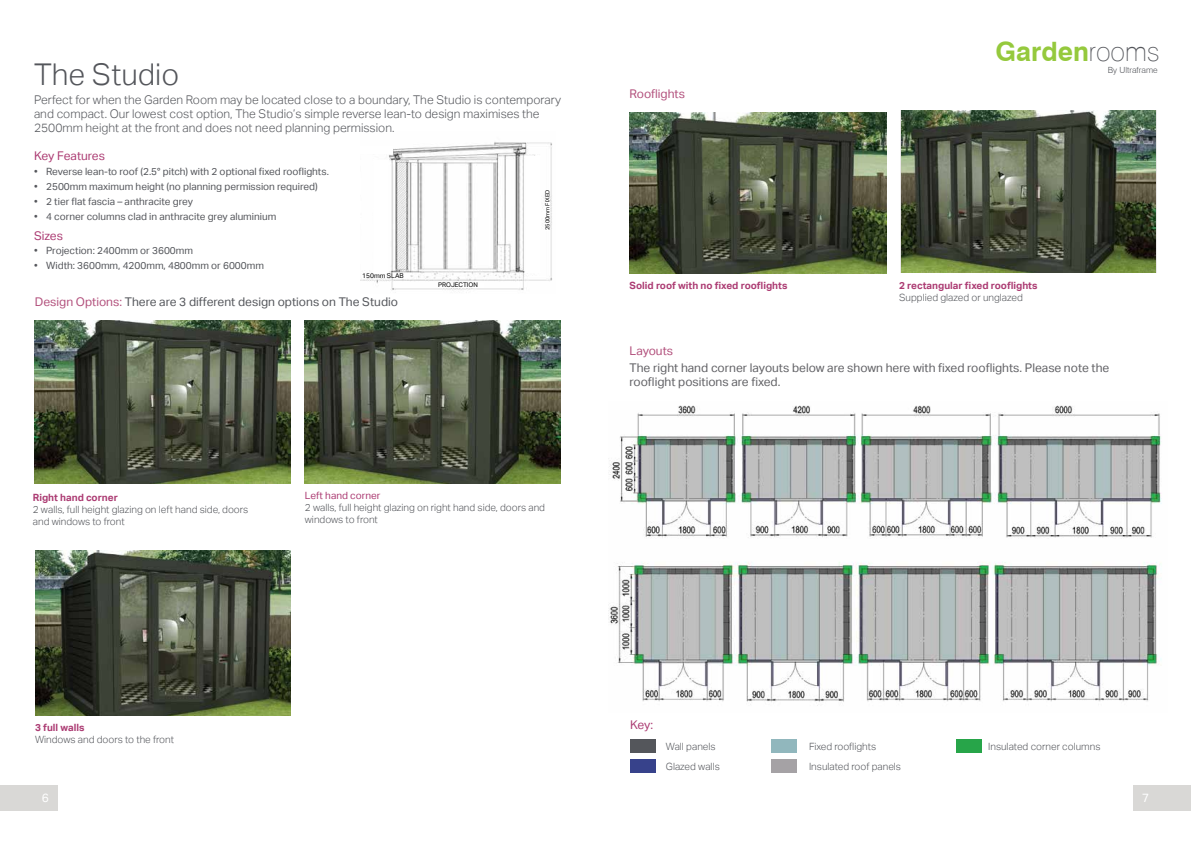
<style>
.page{position:relative;width:1191px;height:842px;background:#fff}
.page>*{position:absolute;margin:0;border:0;box-sizing:border-box;transform-origin:0 0}
.t1{font:300 30px "Aktiv Grotesk";color:#54565b}
.t2{font:700 26.7px "Swiss 721 BT";color:#95c93d}
.t3{font:300 12px/14px "Aktiv Grotesk";color:#54565b}
.t4{font:12px/14.4px "Aktiv Grotesk";color:#616165}
.t5{font:12px "Aktiv Grotesk";color:#54565b}
.t6{font:12px "Aktiv Grotesk";color:#ac3c73}
.t7{font:12px "Aktiv Grotesk";color:#b2507c}
.t8{font:12px "Aktiv Grotesk";color:#fff}
.t9{font:300 10px/20.5px "Aktiv Grotesk";color:#54565b}
.t10{font:10px "Aktiv Grotesk";color:#54565b}
.t11{font:700 10px "Aktiv Grotesk";color:#ac3c73}
.t12{font:10px "Aktiv Grotesk";color:#ac3c73}
.t13{font:300 8.5px "Swiss 721 BT";color:#54565b}
.t14{font:6.6px "Aktiv Grotesk";color:#000}
.t15{font:6.4px "Aktiv Grotesk";color:#000}
.t16{font:5.7px "Aktiv Grotesk";color:#000}
.s1{color:#b2507c}
.s2{font-weight:100;color:#54565b}
</style>
<div class="page">
<div style="left:0;top:785px;width:57px;height:26px;background:#d9d8d6"></div>
<div style="left:1133px;top:785px;width:58px;height:26px;background:#d9d8d6"></div>
<img style="left:305px;top:321px;width:255px;height:162px">
<img style="left:34px;top:321px;width:256px;height:162px">
<img style="left:35px;top:550px;width:256px;height:165px">
<img style="left:629px;top:112px;width:257px;height:161px">
<img style="left:901px;top:111px;width:254px;height:162px">
<img style="left:608px;top:405px;width:554px;height:301px">
<div style="left:630px;top:739px;width:25px;height:14px;background:#54565b"></div>
<div style="left:630px;top:759px;width:25px;height:14px;background:#37428b"></div>
<div style="left:771px;top:739px;width:26px;height:14px;background:#91b7bd"></div>
<div style="left:771px;top:759px;width:26px;height:14px;background:#a5a2a5"></div>
<div style="left:956px;top:739px;width:26px;height:14px;background:#27a549"></div>
<img style="left:360px;top:142px;width:192px;height:148px">
<hr style="left:545px;top:190px;width:4px;height:40px;background:#fff">
<div style="left:362px;top:273px;width:47px;height:5px;background:#fff"></div>
<hr style="left:438px;top:283px;width:45px;height:4px;background:#fff">
<div style="left:373px;top:159px;width:16px;height:114px;background:#fff"></div>
<div style="left:525px;top:155px;width:16px;height:118px;background:#fff"></div>
<div style="left:353px;top:146px;width:40px;height:8px;background:#fff"></div>
<h1 class="t1" style="left:34px;top:57px;width:147px">The Studio</h1>
<p class="t3" style="left:34px;top:93px;width:528px">Perfect for when the Garden Room may be located close to a boundary, The Studio is contemporary and compact. Our lowest cost option, The Studio’s simple reverse lean-to design maximises the<br>2500mm height at the front and does not need planning permission.</p>
<p class="t6" style="left:34px;top:149px;width:72px">Key Features</p>
<p class="t10" style="left:34px;top:166px;width:296px">• Reverse lean-to roof (2.5° pitch) with 2 optional fixed rooflights.</p>
<p class="t10" style="left:34px;top:181px;width:285px">• 2500mm maximum height (no planning permission required)</p>
<p class="t10" style="left:34px;top:195px;width:160px">• 2 tier flat fascia – anthracite grey</p>
<p class="t10" style="left:34px;top:210px;width:244px">• 4 corner columns clad in anthracite grey aluminium</p>
<p class="t6" style="left:34px;top:228px;width:30px">Sizes</p>
<p class="t10" style="left:34px;top:245px;width:160px">• Projection: 2400mm or 3600mm</p>
<p class="t10" style="left:34px;top:260px;width:231px">• Width: 3600mm, 4200mm, 4800mm or 6000mm</p>
<p class="t5" style="left:35px;top:295px;width:365px"><span class="s1">Design Options:</span> There are 3 different design options on The Studio</p>
<p class="t16" style="left:544px;top:230px;width:42px;rotate:-90deg">2500mm FIXED</p>
<p class="t14" style="left:362px;top:272px;width:43px">150mm SLAB</p>
<p class="t15" style="left:438px;top:281px;width:41px">PROJECTION</p>
<p class="t11" style="left:33px;top:492px;width:87px">Right hand corner</p>
<p class="t9" style="left:33px;top:504px;width:217px;line-height:12px">2 walls, full height glazing on left hand side, doors and windows to front</p>
<p class="t12" style="left:305px;top:490px;width:77px">Left hand corner</p>
<p class="t9" style="left:305px;top:502px;width:242px;line-height:12px">2 walls, full height glazing on right hand side, doors and windows to front</p>
<p class="t7" style="left:629px;top:87px;width:57px">Rooflights</p>
<h2 class="t2" style="left:995px;top:35px;width:166px">Garden<span class="s2">rooms</span></h2>
<p class="t13" style="left:1107px;top:65px;width:51px">By Ultraframe</p>
<p class="t11" style="left:629px;top:279px;width:159px">Solid roof with no fixed rooflights</p>
<p class="t11" style="left:899px;top:280px;width:140px">2 rectangular fixed rooflights</p>
<p class="t9" style="left:899px;top:287px;width:125px">Supplied glazed or unglazed</p>
<p class="t7" style="left:629px;top:344px;width:45px">Layouts</p>
<p class="t4" style="left:629px;top:361px;width:481px">The right hand corner layouts below are shown here with fixed rooflights. Please note the rooflight positions are fixed.</p>
<p class="t11" style="left:35px;top:721px;width:51px">3 full walls</p>
<p class="t9" style="left:35px;top:729px;width:140px">Windows and doors to the front</p>
<p class="t6" style="left:630px;top:717px;width:25px">Key:</p>
<p class="t9" style="left:666px;top:736px;width:55px">Wall panels<br>Glazed walls</p>
<p class="t9" style="left:809px;top:736px;width:94px">Fixed rooflights<br>Insulated roof panels</p>
<p class="t9" style="left:988px;top:736px;width:114px">Insulated corner columns</p>
<p class="t8" style="left:42px;top:791px;width:9px">6</p>
<p class="t8" style="left:1142px;top:791px;width:9px">7</p>
</div>
